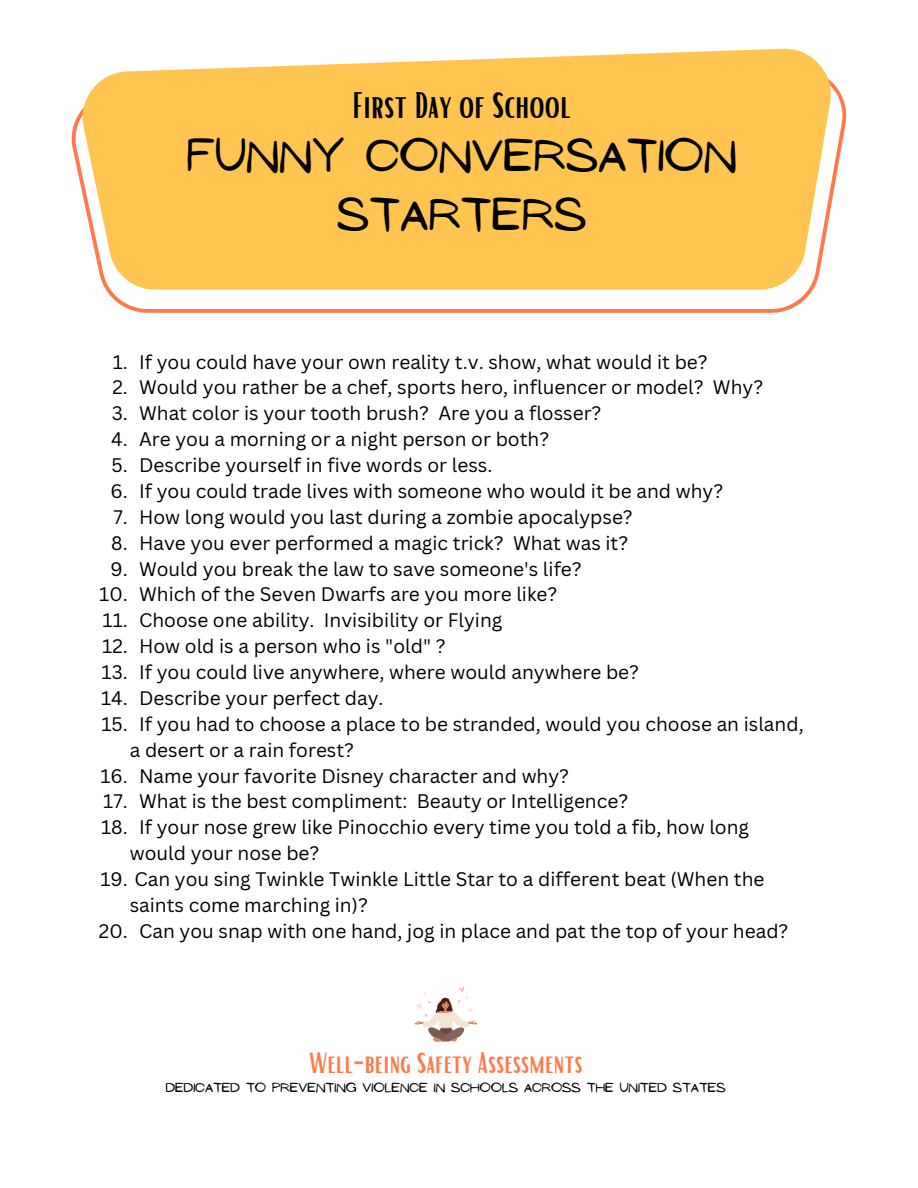
<style>
.page{position:relative;width:918px;height:1188px;background:#fff}
.page>*{position:absolute;margin:0;border:0;box-sizing:border-box;transform-origin:0 0}
.t1{font:42px/58.5px "NF Ananias Regular";color:#000;text-align:center}
.t2{font:36px "Bright";color:#000}
.t3{font:28.5px "Bright";color:#ff794a}
.t4{font:19.05px/25.8px "Canva Sans";color:#000}
.t5{font:12px "NF Ananias Regular";color:#000}
</style>
<div class="page">
<svg style="left:72px;top:81px;width:774px;height:232px"></svg>
<svg style="left:83px;top:49px;width:748px;height:241px;background:#ffc95e"></svg>
<svg style="left:414px;top:982px;width:63px;height:60px"></svg>
<p class="t2" style="left:353px;top:82px;width:220px">First Day of School</p>
<p class="t1" style="left:187px;top:127px;width:551px">FUNNY CONVERSATION<br>STARTERS</p>
<p class="t4" style="left:139px;top:348px;width:570px">If you could have your own reality t.v. show, what would it be?</p>
<p class="t4" style="left:139px;top:374px;width:626px">Would you rather be a chef, sports hero, influencer or model? Why?</p>
<p class="t4" style="left:139px;top:400px;width:464px">What color is your tooth brush? Are you a flosser?</p>
<p class="t4" style="left:139px;top:426px;width:412px">Are you a morning or a night person or both?</p>
<p class="t4" style="left:139px;top:452px;width:355px">Describe yourself in five words or less.</p>
<p class="t4" style="left:139px;top:478px;width:586px">If you could trade lives with someone who would it be and why?</p>
<p class="t4" style="left:139px;top:504px;width:495px">How long would you last during a zombie apocalypse?</p>
<p class="t4" style="left:139px;top:529px;width:491px">Have you ever performed a magic trick? What was it?</p>
<p class="t4" style="left:139px;top:555px;width:444px">Would you break the law to save someone's life?</p>
<p class="t4" style="left:139px;top:581px;width:420px">Which of the Seven Dwarfs are you more like?</p>
<p class="t4" style="left:139px;top:607px;width:365px">Choose one ability. Invisibility or Flying</p>
<p class="t4" style="left:139px;top:633px;width:308px">How old is a person who is "old" ?</p>
<p class="t4" style="left:139px;top:659px;width:502px">If you could live anywhere, where would anywhere be?</p>
<p class="t4" style="left:139px;top:685px;width:246px">Describe your perfect day.</p>
<p class="t4" style="left:130px;top:711px;width:676px;text-indent:9px">If you had to choose a place to be stranded, would you choose an island, a desert or a rain forest?</p>
<p class="t4" style="left:139px;top:762px;width:432px">Name your favorite Disney character and why?</p>
<p class="t4" style="left:139px;top:788px;width:491px">What is the best compliment: Beauty or Intelligence?</p>
<p class="t4" style="left:130px;top:814px;width:621px;text-indent:9px">If your nose grew like Pinocchio every time you told a fib, how long would your nose be?</p>
<p class="t4" style="left:130px;top:866px;width:636px;text-indent:-29px">19. Can you sing Twinkle Twinkle Little Star to a different beat (When the saints come marching in)?</p>
<p class="t4" style="left:139px;top:918px;width:651px">Can you snap with one hand, jog in place and pat the top of your head?</p>
<p class="t4" style="left:99px;top:348px;width:30px;text-align:right">1.<br>2.<br>3.<br>4.<br>5.<br>6.<br>7.<br>8.<br>9.<br>10.<br>11.<br>12.<br>13.<br>14.<br>15.</p>
<p class="t4" style="left:100px;top:762px;width:29px;text-align:justify">16.<br>17.<br>18.</p>
<p class="t4" style="left:99px;top:918px;width:30px">20.</p>
<p class="t3" style="left:309px;top:1044px;width:275px">Well-being Safety Assessments</p>
<p class="t5" style="left:166px;top:1081px;width:562px">DEDICATED TO PREVENTING VIOLENCE IN SCHOOLS ACROSS THE UNITED STATES</p>
</div>
